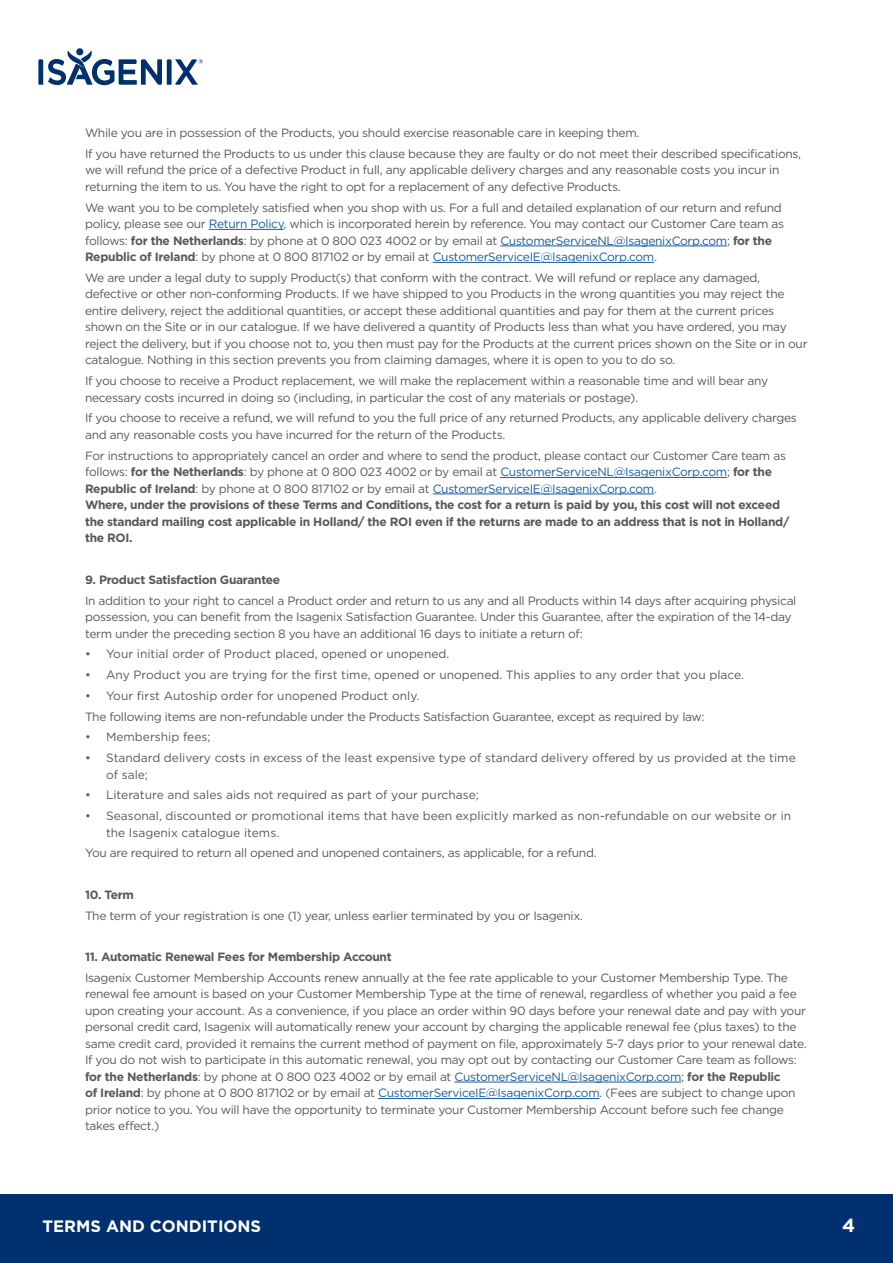
<style>
.page{position:relative;width:893px;height:1263px;background:#fff}
.page>*{position:absolute;margin:0;border:0;box-sizing:border-box;transform-origin:0 0}
.t1{font:700 18.9px "Gotham";color:#fff}
.t2{font:700 16.5px "Gotham";color:#fff}
.Body_2col_0518{font:12px/16.5px "Gotham";letter-spacing:-.025em;color:#57585a}
.Body_2col_0518-2{font:700 12px/16.5px "Gotham";letter-spacing:-.025em;color:#57585a}
.Body_w__indent_2col{font:12px/16.5px "Gotham";color:#57585a}
.s1{color:#175d9e}
.s2{font-weight:700}
.s3{font-weight:400}
.s4{font-weight:400;color:#175d9e}
</style>
<div class="page">
<div style="left:76px;top:48px;width:7px;height:7px;background:#00306d;border-radius:50%"></div>
<svg style="left:38px;top:51px;width:165px;height:34px"></svg>
<div style="left:0;top:1194px;width:893px;height:69px;background:#00306d"></div>
<hr style="left:209px;top:229px;width:75px;height:1px;background:#175d9e">
<hr style="left:500px;top:246px;width:227px;height:1px;background:#175d9e">
<hr style="left:433px;top:262px;width:221px;height:1px;background:#175d9e">
<hr style="left:500px;top:477px;width:227px;height:1px;background:#175d9e">
<hr style="left:433px;top:494px;width:221px;height:1px;background:#175d9e">
<hr style="left:454px;top:1082px;width:227px;height:1px;background:#175d9e">
<hr style="left:378px;top:1098px;width:221px;height:1px;background:#175d9e">
<p class="Body_2col_0518" style="left:85px;top:124px;width:556px">While you are in possession of the Products, you should exercise reasonable care in keeping them.</p>
<p class="Body_2col_0518" style="left:85px;top:145px;width:718px">If you have returned the Products to us under this clause because they are faulty or do not meet their described specifications, we will refund the price of a defective Product in full, any applicable delivery charges and any reasonable costs you incur in returning the item to us. You have the right to opt for a replacement of any defective Products.</p>
<p class="Body_2col_0518" style="left:85px;top:199px;width:701px">We want you to be completely satisfied when you shop with us. For a full and detailed explanation of our return and refund policy, please see our <span class="s1">Return Policy</span>, which is incorporated herein by reference. You may contact our Customer Care team as follows: <span class="s2">for the Netherlands</span>: by phone at 0 800 023 4002 or by email at <span class="s1">CustomerServiceNL@IsagenixCorp.com</span>; <span class="s2">for the Republic of Ireland</span>: by phone at 0 800 817102 or by email at <span class="s1">CustomerServiceIE@IsagenixCorp.com</span>.</p>
<p class="Body_2col_0518" style="left:85px;top:269px;width:724px">We are under a legal duty to supply Product(s) that conform with the contract. We will refund or replace any damaged, defective or other non-conforming Products. If we have shipped to you Products in the wrong quantities you may reject the entire delivery, reject the additional quantities, or accept these additional quantities and pay for them at the current prices shown on the Site or in our catalogue. If we have delivered a quantity of Products less than what you have ordered, you may reject the delivery, but if you choose not to, you then must pay for the Products at the current prices shown on the Site or in our catalogue. Nothing in this section prevents you from claiming damages, where it is open to you to do so.</p>
<p class="Body_2col_0518" style="left:85px;top:372px;width:685px">If you choose to receive a Product replacement, we will make the replacement within a reasonable time and will bear any necessary costs incurred in doing so (including, in particular the cost of any materials or postage).</p>
<p class="Body_2col_0518" style="left:85px;top:410px;width:713px">If you choose to receive a refund, we will refund to you the full price of any returned Products, any applicable delivery charges and any reasonable costs you have incurred for the return of the Products.</p>
<p class="Body_2col_0518-2" style="left:85px;top:447px;width:706px"><span class="s3">For instructions to appropriately cancel an order and where to send the product, please contact our Customer Care team as follows:</span> for the Netherlands<span class="s3">: by phone at 0 800 023 4002 or by email at</span> <span class="s4">CustomerServiceNL@IsagenixCorp.com</span><span class="s3">;</span> for the Republic of Ireland<span class="s3">: by phone at 0 800 817102 or by email at</span> <span class="s4">CustomerServiceIE@IsagenixCorp.com</span><span class="s3">.<br></span>Where, under the provisions of these Terms and Conditions, the cost for a return is paid by you, this cost will not exceed the standard mailing cost applicable in Holland/ the ROI even if the returns are made to an address that is not in Holland/ the ROI.</p>
<p class="Body_2col_0518-2" style="left:85px;top:571px;width:197px">9. Product Satisfaction Guarantee</p>
<p class="Body_2col_0518" style="left:85px;top:592px;width:713px">In addition to your right to cancel a Product order and return to us any and all Products within 14 days after acquiring physical possession, you can benefit from the Isagenix Satisfaction Guarantee. Under this Guarantee, after the expiration of the 14-day term under the preceding section 8 you have an additional 16 days to initiate a return of:</p>
<p class="Body_w__indent_2col" style="left:85px;top:645px;width:366px">• Your initial order of Product placed, opened or unopened.</p>
<p class="Body_w__indent_2col" style="left:85px;top:666px;width:660px">• Any Product you are trying for the first time, opened or unopened. This applies to any order that you place.</p>
<p class="Body_w__indent_2col" style="left:85px;top:687px;width:336px">• Your first Autoship order for unopened Product only.</p>
<p class="Body_2col_0518" style="left:85px;top:708px;width:621px">The following items are non-refundable under the Products Satisfaction Guarantee, except as required by law:</p>
<p class="Body_w__indent_2col" style="left:85px;top:728px;width:127px">• Membership fees;</p>
<p class="Body_w__indent_2col" style="left:106px;top:749px;width:691px;text-indent:-21px">• Standard delivery costs in excess of the least expensive type of standard delivery offered by us provided at the time of sale;</p>
<p class="Body_w__indent_2col" style="left:85px;top:786px;width:395px">• Literature and sales aids not required as part of your purchase;</p>
<p class="Body_w__indent_2col" style="left:106px;top:807px;width:687px;text-indent:-21px">• Seasonal, discounted or promotional items that have been explicitly marked as non-refundable on our website or in the Isagenix catalogue items.</p>
<p class="Body_2col_0518" style="left:85px;top:844px;width:513px">You are required to return all opened and unopened containers, as applicable, for a refund.</p>
<p class="Body_2col_0518-2" style="left:85px;top:886px;width:50px">10. Term</p>
<p class="Body_2col_0518" style="left:85px;top:907px;width:499px">The term of your registration is one (1) year, unless earlier terminated by you or Isagenix.</p>
<p class="Body_2col_0518-2" style="left:85px;top:948px;width:308px">11. Automatic Renewal Fees for Membership Account</p>
<p class="Body_2col_0518" style="left:85px;top:969px;width:723px">Isagenix Customer Membership Accounts renew annually at the fee rate applicable to your Customer Membership Type. The renewal fee amount is based on your Customer Membership Type at the time of renewal, regardless of whether you paid a fee upon creating your account. As a convenience, if you place an order within 90 days before your renewal date and pay with your personal credit card, Isagenix will automatically renew your account by charging the applicable renewal fee (plus taxes) to the same credit card, provided it remains the current method of payment on file, approximately 5-7 days prior to your renewal date.<br>If you do not wish to participate in this automatic renewal, you may opt out by contacting our Customer Care team as follows: <span class="s2">for the Netherlands</span>: by phone at 0 800 023 4002 or by email at <span class="s1">CustomerServiceNL@IsagenixCorp.com</span>; <span class="s2">for the Republic<br>of Ireland</span>: by phone at 0 800 817102 or by email at <span class="s1">CustomerServiceIE@IsagenixCorp.com</span>. (Fees are subject to change upon prior notice to you. You will have the opportunity to terminate your Customer Membership Account before such fee change takes effect.)</p>
<h2 class="t2" style="left:43px;top:1215px;width:220px">TERMS AND CONDITIONS</h2>
<h1 class="t1" style="left:842px;top:1212px;width:15px">4</h1>
</div>
